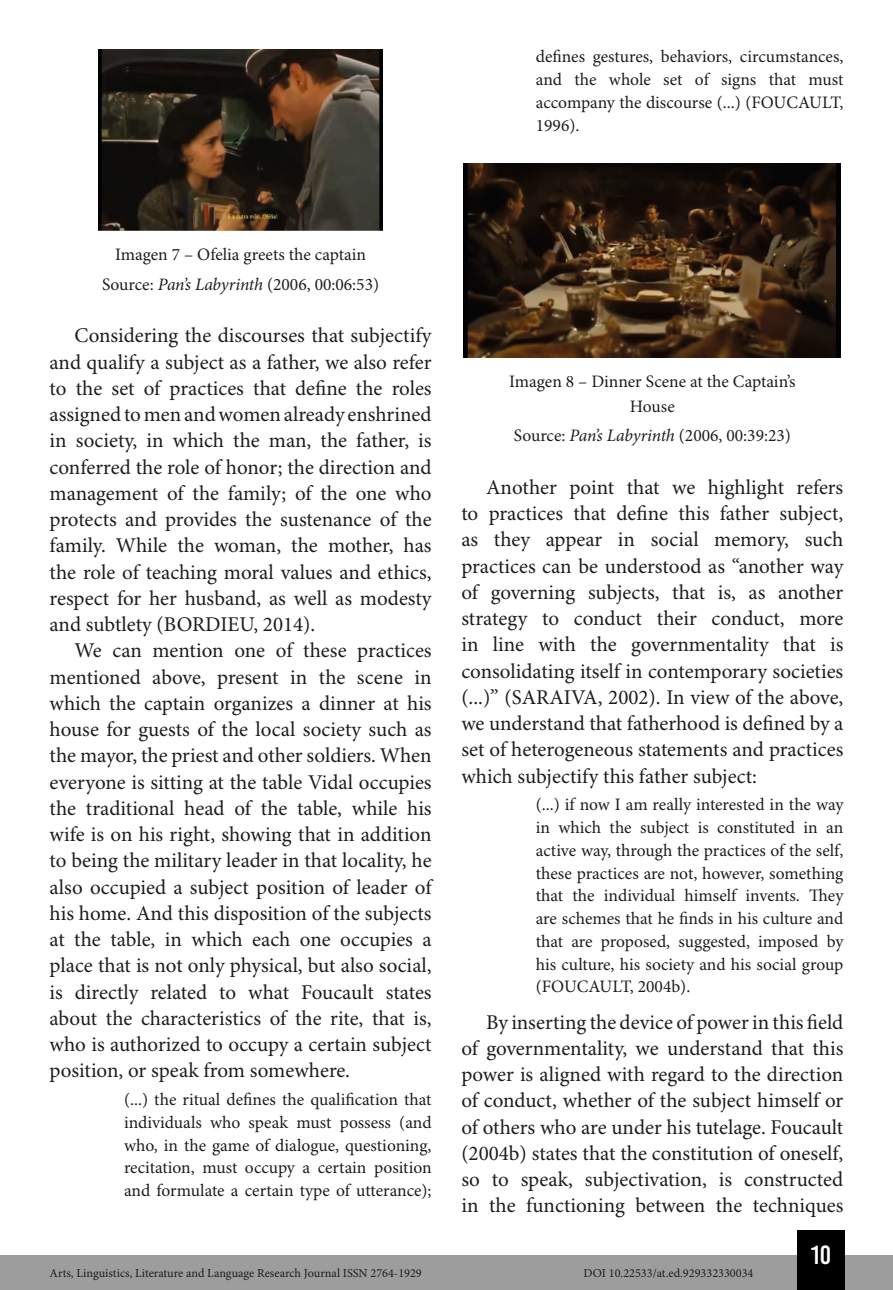
<style>
.page{position:relative;width:893px;height:1290px;background:#fff}
.page>*{position:absolute;margin:0;border:0;box-sizing:border-box;transform-origin:0 0}
.t1{font:26.25px "Bebas Kai";color:#fff}
.t2{font:21px/26.2px "Minion Pro";color:#1d1d1b;text-align:justify}
.t3{font:17.5px/22.8px "Minion Pro";color:#1d1d1b;text-align:justify}
.t4{font:12.25px "Minion Pro";color:#1d1d1b}
.s1{font-style:italic}
</style>
<div class="page">
<div style="left:0;top:1255px;width:893px;height:35px;background:#9d9d9d"></div>
<div style="left:797px;top:1230px;width:48px;height:60px;background:#000"></div>
<img style="left:99px;top:50px;width:284px;height:181px">
<img style="left:464px;top:164px;width:377px;height:194px">
<p class="t3" style="left:536px;top:46px;width:309px">defines gestures, behaviors, circumstances, and the whole set of signs that must accompany the discourse (...) (FOUCAULT, 1996).</p>
<p class="t3" style="left:102px;top:241px;width:279px;line-height:29.4px;text-align:center">Imagen 7 – Ofelia greets the captain<br>Source: <span class="s1">Pan’s Labyrinth</span> (2006, 00:06:53)</p>
<p class="t2" style="left:50px;top:323px;width:384px;text-indent:25px">Considering the discourses that subjectify and qualify a subject as a father, we also refer to the set of practices that define the roles assigned to men and women already enshrined in society, in which the man, the father, is conferred the role of honor; the direction and management of the family; of the one who protects and provides the sustenance of the family. While the woman, the mother, has the role of teaching moral values and ethics, respect for her husband, as well as modesty and subtlety (BORDIEU, 2014).</p>
<p class="t2" style="left:50px;top:638px;width:384px;text-indent:25px">We can mention one of these practices mentioned above, present in the scene in which the captain organizes a dinner at his house for guests of the local society such as the mayor, the priest and other soldiers. When everyone is sitting at the table Vidal occupies the traditional head of the table, while his wife is on his right, showing that in addition to being the military leader in that locality, he also occupied a subject position of leader of his home. And this disposition of the subjects at the table, in which each one occupies a place that is not only physical, but also social, is directly related to what Foucault states about the characteristics of the rite, that is, who is authorized to occupy a certain subject position, or speak from somewhere.</p>
<p class="t3" style="left:124px;top:1089px;width:309px">(...) the ritual defines the qualification that individuals who speak must possess (and who, in the game of dialogue, questioning, recitation, must occupy a certain position and formulate a certain type of utterance);</p>
<p class="t3" style="left:509px;top:370px;width:288px;line-height:24.5px;text-align:center">Imagen 8 – Dinner Scene at the Captain’s<br>House</p>
<p class="t3" style="left:514px;top:425px;width:279px">Source: <span class="s1">Pan’s Labyrinth</span> (2006, 00:39:23)</p>
<p class="t2" style="left:461px;top:475px;width:384px;text-indent:25px">Another point that we highlight refers to practices that define this father subject, as they appear in social memory, such practices can be understood as “another way of governing subjects, that is, as another strategy to conduct their conduct, more in line with the governmentality that is consolidating itself in contemporary societies (...)” (SARAIVA, 2002). In view of the above, we understand that fatherhood is defined by a set of heterogeneous statements and practices which subjectify this father subject:</p>
<p class="t3" style="left:536px;top:794px;width:309px">(...) if now I am really interested in the way in which the subject is constituted in an active way, through the practices of the self, these practices are not, however, something that the individual himself invents. They are schemes that he finds in his culture and that are proposed, suggested, imposed by his culture, his society and his social group (FOUCAULT, 2004b).</p>
<p class="t2" style="left:461px;top:1009px;width:383px;text-indent:25px">By inserting the device of power in this field of governmentality, we understand that this power is aligned with regard to the direction of conduct, whether of the subject himself or of others who are under his tutelage. Foucault (2004b) states that the constitution of oneself, so to speak, subjectivation, is constructed in the functioning between the techniques</p>
<p class="t1" style="left:811px;top:1241px;width:22px">10</p>
<p class="t4" style="left:50px;top:1266px;width:374px">Arts, Linguistics, Literature and Language Research Journal ISSN 2764-1929</p>
<p class="t4" style="left:584px;top:1266px;width:171px">DOI 10.22533/at.ed.929332330034</p>
</div>
